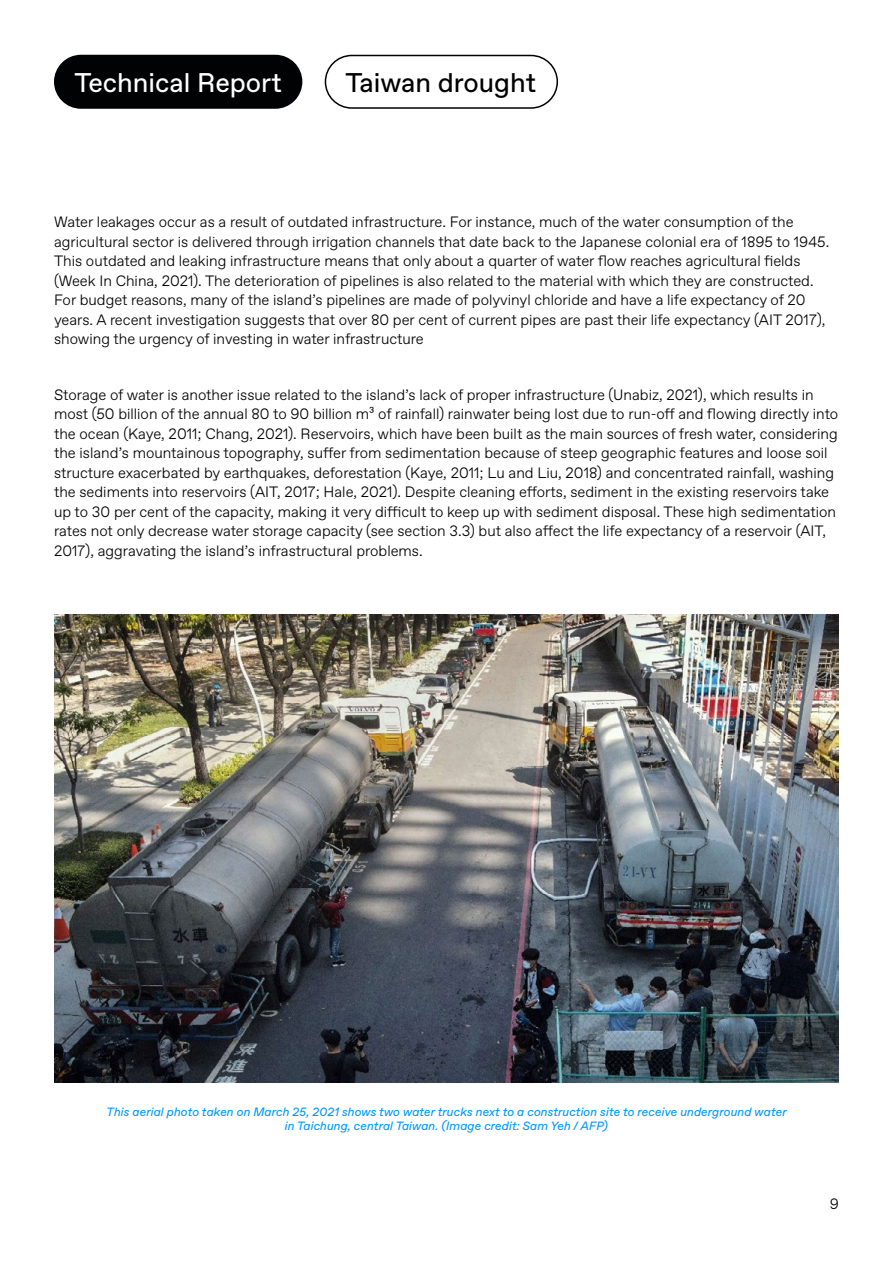
<style>
.page{position:relative;width:893px;height:1263px;background:#fff}
.page>*{position:absolute;margin:0;border:0;box-sizing:border-box;transform-origin:0 0}
.t1{font:27px "ABC Favorit";color:#fff}
.t2{font:27px "ABC Favorit";color:#000001}
.Paragraph_text{font:300 15px/19.5px "Favorit";color:#000}
.Figures{font:italic 12px/14.4px "ABC Favorit";color:#09f;text-align:center}
</style>
<div class="page">
<div style="left:54px;top:55px;width:248px;height:54px;background:#000204;border-radius:27px"></div>
<div style="left:325px;top:55px;width:233px;height:54px;border:2px solid #000104;border-radius:26px"></div>
<img style="left:54px;top:614px;width:785px;height:468px">
<h1 class="t1" style="left:75px;top:67px;width:209px">Technical Report</h1>
<h1 class="t2" style="left:345px;top:67px;width:192px">Taiwan drought</h1>
<p class="Paragraph_text" style="left:54px;top:212px;width:777px">Water leakages occur as a result of outdated infrastructure. For instance, much of the water consumption of the agricultural sector is delivered through irrigation channels that date back to the Japanese colonial era of 1895 to 1945.<br>This outdated and leaking infrastructure means that only about a quarter of water flow reaches agricultural fields (Week In China, 2021). The deterioration of pipelines is also related to the material with which they are constructed.<br>For budget reasons, many of the island’s pipelines are made of polyvinyl chloride and have a life expectancy of 20 years. A recent investigation suggests that over 80 per cent of current pipes are past their life expectancy (AIT 2017), showing the urgency of investing in water infrastructure</p>
<p class="Paragraph_text" style="left:54px;top:384px;width:786px">Storage of water is another issue related to the island’s lack of proper infrastructure (Unabiz, 2021), which results in most (50 billion of the annual 80 to 90 billion m³ of rainfall) rainwater being lost due to run-off and flowing directly into the ocean (Kaye, 2011; Chang, 2021). Reservoirs, which have been built as the main sources of fresh water, considering the island’s mountainous topography, suffer from sedimentation because of steep geographic features and loose soil structure exacerbated by earthquakes, deforestation (Kaye, 2011; Lu and Liu, 2018) and concentrated rainfall, washing the sediments into reservoirs (AIT, 2017; Hale, 2021). Despite cleaning efforts, sediment in the existing reservoirs take up to 30 per cent of the capacity, making it very difficult to keep up with sediment disposal. These high sedimentation rates not only decrease water storage capacity (see section 3.3) but also affect the life expectancy of a reservoir (AIT, 2017), aggravating the island’s infrastructural problems.</p>
<p class="Figures" style="left:106px;top:1105px;width:682px">This aerial photo taken on March 25, 2021 shows two water trucks next to a construction site to receive underground water in Taichung, central Taiwan. (Image credit: Sam Yeh / AFP)</p>
<p class="Paragraph_text" style="left:830px;top:1193px;width:11px">9</p>
</div>
